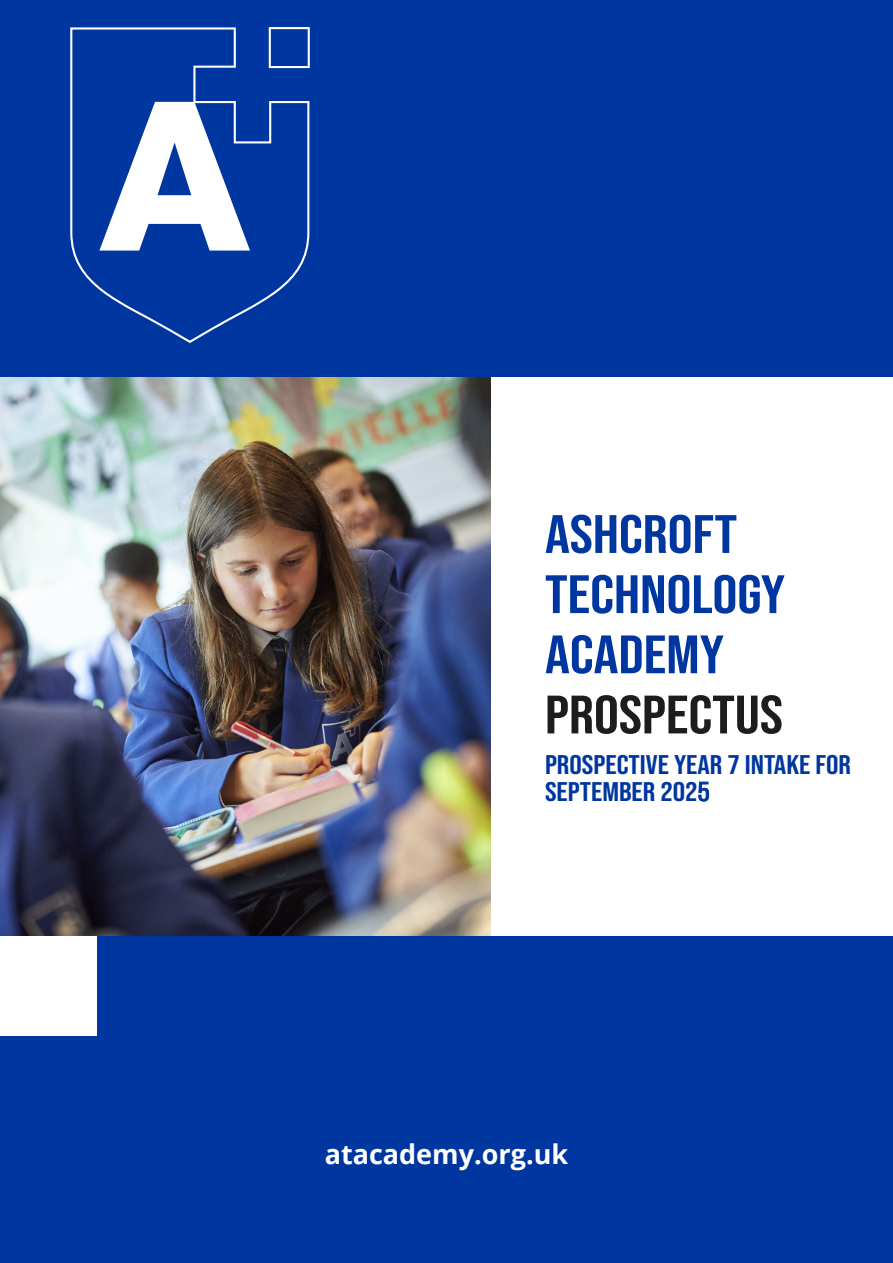
<style>
.page{position:relative;width:893px;height:1263px;background:#fff}
.page>*{position:absolute;margin:0;border:0;box-sizing:border-box;transform-origin:0 0}
.t1{font:54px/60.2px "Bebas Neue";color:#0036a0;scale:1.15 1}
.t2{font:27px/27px "Bebas Neue";color:#0036a0;scale:1.15 1}
.t3{font:700 27px "Open Sans";color:#fff}
.s1{color:#1e1d1d}
.s2{font-style:inherit}
</style>
<div class="page">
<div style="left:0;top:935px;width:893px;height:328px;background:#0036a0"></div>
<div style="left:0;top:0;width:893px;height:378px;background:#0036a0"></div>
<svg style="left:70px;top:27px;width:240px;height:316px"></svg>
<svg style="left:99px;top:102px;width:151px;height:149px"></svg>
<img style="left:0;top:377px;width:492px;height:558px">
<div style="left:0;top:935px;width:97px;height:100px;background:#fff"></div>
<div style="left:492px;top:377px;width:401px;height:558px;background:#fff"></div>
<p class="t1" style="left:545px;top:504px;width:210px">ASHCROFT<br>TECHNOLOGY<br>ACADEMY<br><span class="s1">PROSPECTUS</span></p>
<p class="t2" style="left:545px;top:751px;width:268px">PROSPECTIVE YEAR 7 INTAKE FOR<br>SEPTEMBER 202<span class="s2">5</span></p>
<p class="t3" style="left:325px;top:1135px;width:245px">atacademy.org.uk</p>
</div>
